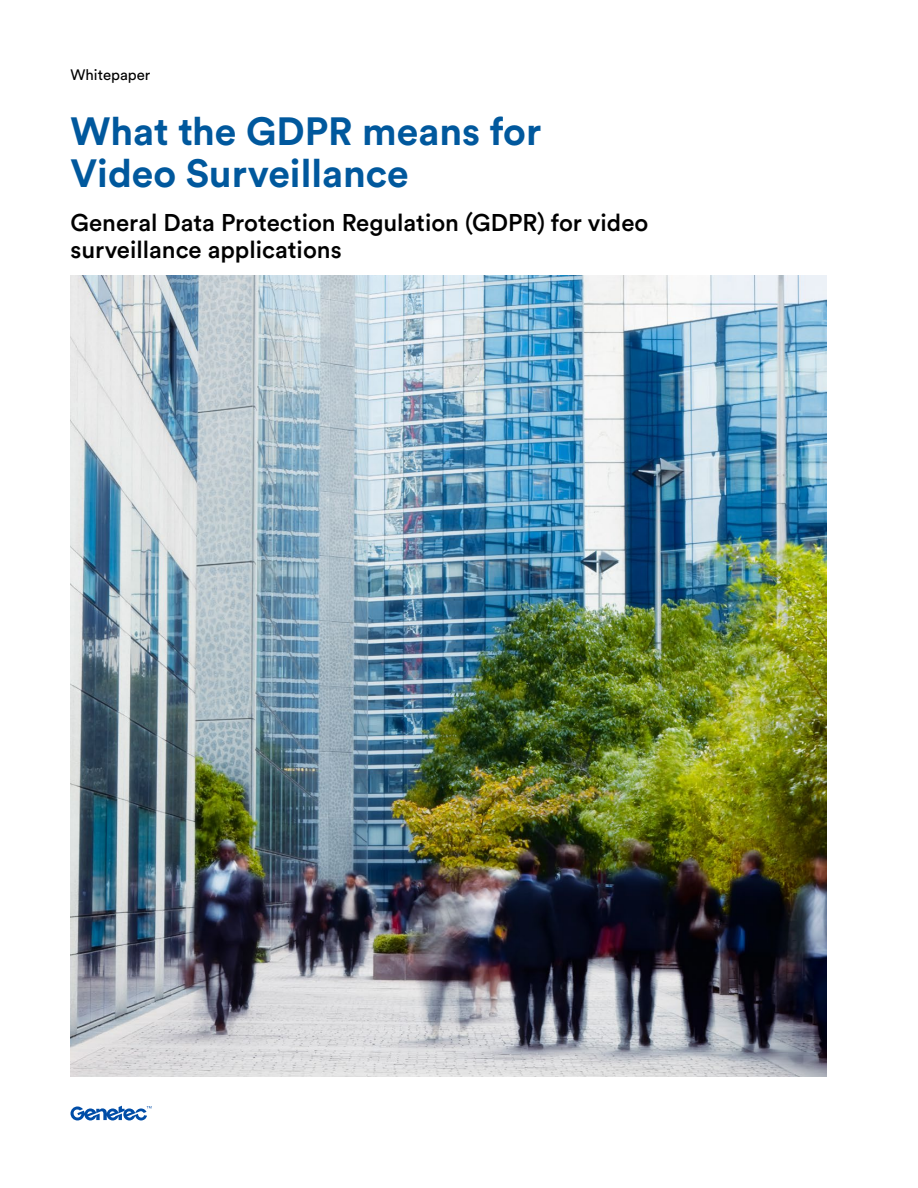
<style>
.page{position:relative;width:918px;height:1188px;background:#fff}
.page>*{position:absolute;margin:0;border:0;box-sizing:border-box;transform-origin:0 0}
.t1{font:700 39px/42px "Circular Pro";color:#00589d}
.Subtitle{font:500 24px/27px "Circular Pro";color:#000}
.Document_Type{font:15px "Circular Pro";color:#000}
</style>
<div class="page">
<svg style="left:71px;top:1106px;width:80px;height:14px"></svg>
<img style="left:70px;top:275px;width:756px;height:802px">
<p class="Document_Type" style="left:70px;top:64px;width:81px">Whitepaper</p>
<p class="t1" style="left:70px;top:109px;width:472px">What the GDPR means for<br>Video Surveillance</p>
<p class="Subtitle" style="left:70px;top:208px;width:579px">General Data Protection Regulation (GDPR) for video surveillance applications</p>
</div>
